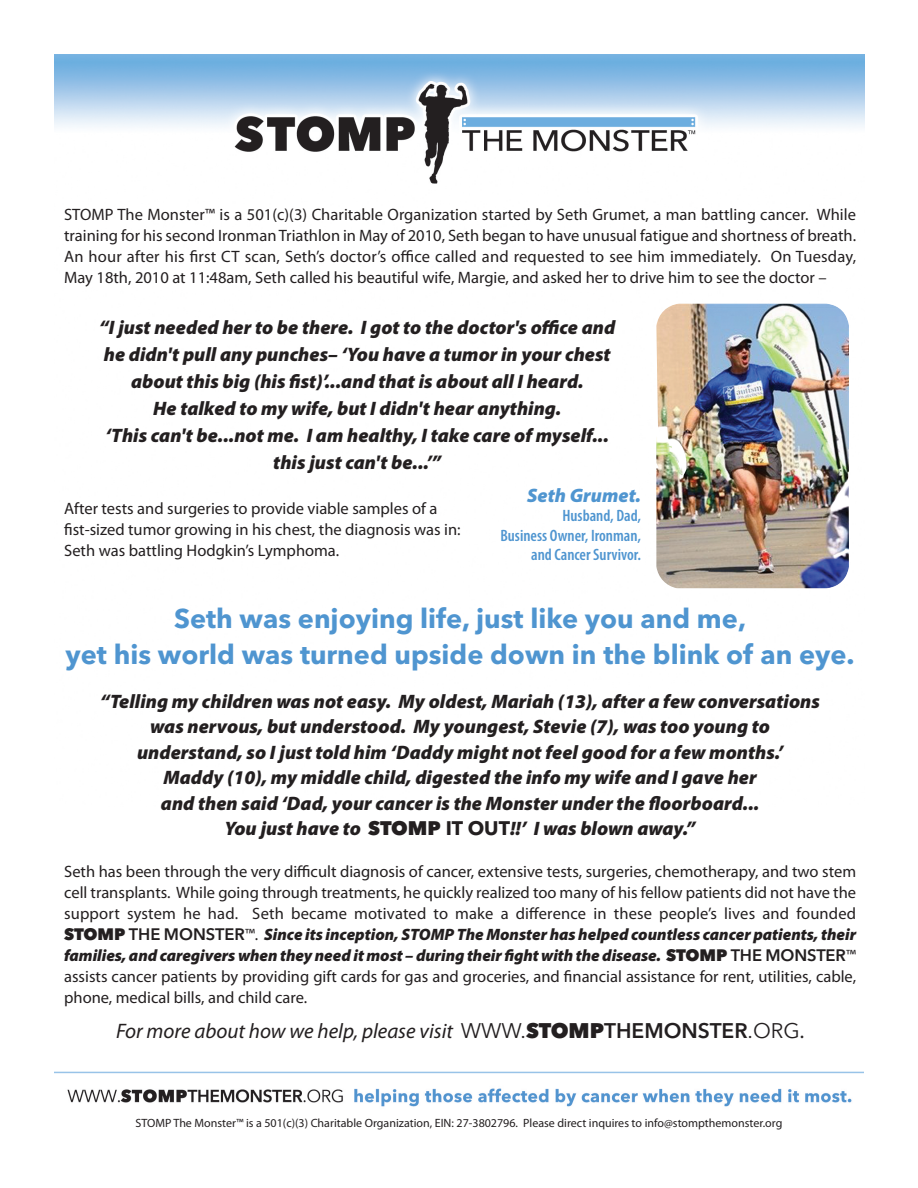
<style>
.page{position:relative;width:918px;height:1188px;background:#fff}
.page>*{position:absolute;margin:0;border:0;box-sizing:border-box;transform-origin:0 0}
.t1{font:700 27px/36px "Avenir Next LT Pro";color:#4f95d0;text-align:center}
.t2{font:italic 21px "Myriad Pro";color:#231f20}
.t3{font:italic 900 19.5px/27px "Myriad Pro";color:#231f20;text-align:center}
.t4{font:italic 900 19.5px "Myriad Pro";color:#4f95d0}
.t5{font:16.5px/21px "Myriad Pro";color:#231f20;text-align:justify}
.t6{font:600 condensed 16.5px/19.5px "Myriad Pro";color:#4f95d0;text-align:right}
.t7{font:12px "Myriad Pro";color:#231f20}
.s1{font-family:"Avenir Next LT Pro";font-weight:800;font-style:normal}
.s2{font-family:"Avenir Next LT Pro";font-weight:700;font-style:normal}
.s3{font-family:"Avenir Next LT Pro";font-weight:800}
.s4{font-family:"Avenir Next LT Pro";font-weight:600}
.s5{font-weight:900;font-style:italic}
.s6{font-family:"Avenir Next LT Pro";font-style:normal}
.s7{font-family:"Avenir Next LT Pro";font-weight:600;font-style:normal}
.s8{font-style:normal}
</style>
<div class="page">
<img style="left:54px;top:54px;width:810px;height:1053px">
<img style="left:656px;top:304px;width:193px;height:284px">
<hr style="left:54px;top:1072px;width:810px;height:1px;background:#98c3e8">
<p class="t5" style="left:64px;top:205px;width:793px">STOMP The Monster™ is a 501(c)(3) Charitable Organization started by Seth Grumet, a man battling cancer. While training for his second IronmanTriathlon in May of 2010, Seth began to have unusual fatigue and shortness of breath.<br>An hour after his first CT scan, Seth’s doctor’s office called and requested to see him immediately. On Tuesday, May 18th, 2010 at 11:48am, Seth called his beautiful wife, Margie, and asked her to drive him to see the doctor –</p>
<p class="t3" style="left:99px;top:316px;width:518px">“I just needed her to be there. I got to the doctor's office and he didn't pull any punches– ‘You have a tumor in your chest about this big (his fist)’...and that is about all I heard.<br>He talked to my wife, but I didn't hear anything.<br>‘This can't be...not me. I am healthy, I take care of myself... this just can't be...’”</p>
<p class="t5" style="left:64px;top:499px;width:398px;text-align:left">After tests and surgeries to provide viable samples of a fist-sized tumor growing in his chest, the diagnosis was in:<br>Seth was battling Hodgkin’s Lymphoma.</p>
<p class="t4" style="left:527px;top:488px;width:115px">Seth Grumet.</p>
<p class="t6" style="left:500px;top:507px;width:142px">Husband, Dad,<br>Business Owner, Ironman, and Cancer Survivor.</p>
<h1 class="t1" style="left:66px;top:604px;width:791px">Seth was enjoying life, just like you and me,<br>yet his world was turned upside down in the blink of an eye.</h1>
<p class="t3" style="left:100px;top:690px;width:721px;line-height:25.5px">“Telling my children was not easy. My oldest, Mariah (13), after a few conversations was nervous, but understood. My youngest, Stevie (7), was too young to understand, so I just told him ‘Daddy might not feel good for a few months.’<br>Maddy (10), my middle child, digested the info my wife and I gave her<br>and then said ‘Dad, your cancer is the Monster under the floorboard...<br>You just have to <span class="s1">STOMP</span> <span class="s2">IT OUT</span>!!’ I was blown away.”</p>
<p class="t5" style="left:64px;top:862px;width:794px">Seth has been through the very difficult diagnosis of cancer, extensive tests, surgeries, chemotherapy, and two stem cell transplants. While going through treatments, he quickly realized too many of his fellow patients did not have the support system he had. Seth became motivated to make a difference in these people’s lives and founded <span class="s3">STOMP</span> <span class="s4">THE MONSTER</span>™. <span class="s5">Since its inception, STOMP The Monster has helped countless cancer patients, their families, and caregivers when they need it most – during their fight with the disease.</span> <span class="s3">STOMP</span> <span class="s4">THE MONSTER</span>™ assists cancer patients by providing gift cards for gas and groceries, and financial assistance for rent, utilities, cable, phone, medical bills, and child care.</p>
<p class="t2" style="left:116px;top:1023px;width:690px">For more about how we help, please visit <span class="s6">WWW.</span><span class="s1">STOMP</span><span class="s7">THEMONSTER</span><span class="s6">.ORG</span><span class="s8">.</span></p>
<p class="t7" style="left:136px;top:1119px;width:648px">STOMP The Monster™ is a 501(c)(3) Charitable Organization, EIN: 27-3802796. Please direct inquires to info@stompthemonster.org</p>
</div>
